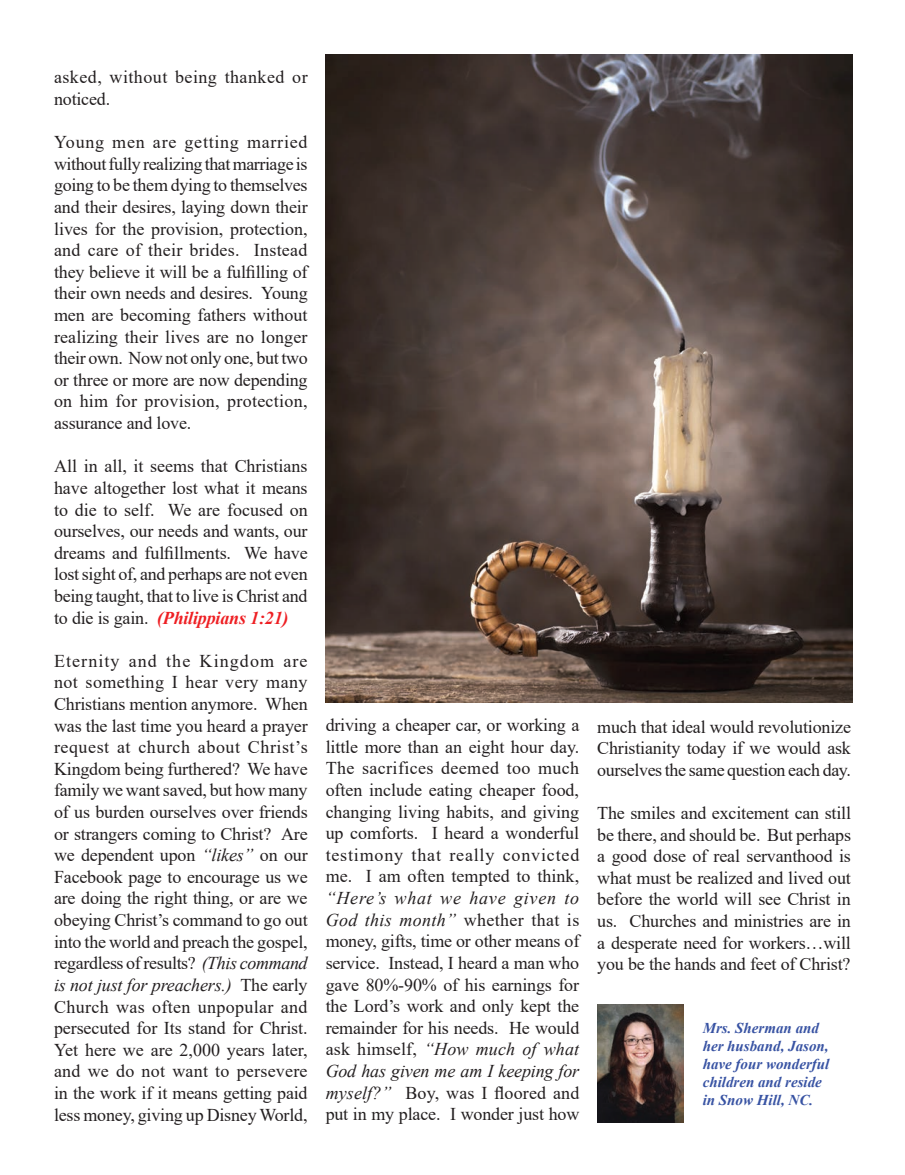
<style>
.page{position:relative;width:905px;height:1175px;background:#fff}
.page>*{position:absolute;margin:0;border:0;box-sizing:border-box;transform-origin:0 0}
.t1{font:18px/21.6px "Times New Roman";letter-spacing:-.01em;color:#231f20;text-align:justify}
.t2{font:18px/21.6px "Times New Roman";letter-spacing:.025em;color:#231f20}
.t3{font:italic 700 15px/18px "Times New Roman";color:#3853a3}
.s1{font-weight:700;font-style:italic;color:#ee1f23}
.s2{font-style:italic}
</style>
<div class="page">
<img style="left:326px;top:54px;width:526px;height:648px">
<img style="left:597px;top:1004px;width:86px;height:118px">
<p class="t2" style="left:54px;top:66px;width:255px">asked, without being thanked or noticed.</p>
<p class="t1" style="left:54px;top:131px;width:255px">Young men are getting married without fully realizing that marriage is going to be them dying to themselves and their desires, laying down their lives for the provision, protection, and care of their brides. Instead they believe it will be a fulfilling of their own needs and desires. Young men are becoming fathers without realizing their lives are no longer their own. Now not only one, but two or three or more are now depending on him for provision, protection, assurance and love.</p>
<p class="t1" style="left:54px;top:455px;width:255px">All in all, it seems that Christians have altogether lost what it means to die to self. We are focused on ourselves, our needs and wants, our dreams and fulfillments. We have lost sight of, and perhaps are not even being taught, that to live is Christ and to die is gain. <span class="s1">(Philippians 1:21)</span></p>
<p class="t1" style="left:54px;top:649px;width:255px">Eternity and the Kingdom are not something I hear very many Christians mention anymore. When was the last time you heard a prayer request at church about Christ’s Kingdom being furthered? We have family we want saved, but how many of us burden ourselves over friends or strangers coming to Christ? Are we dependent upon <span class="s2">“likes”</span> on our Facebook page to encourage us we are doing the right thing, or are we obeying Christ’s command to go out into the world and preach the gospel, regardless of results? <span class="s2">(This command is not just for preachers.)</span> The early Church was often unpopular and persecuted for Its stand for Christ.<br>Yet here we are 2,000 years later, and we do not want to persevere in the work if it means getting paid less money, giving up Disney World,</p>
<p class="t1" style="left:325px;top:714px;width:255px">driving a cheaper car, or working a little more than an eight hour day.<br>The sacrifices deemed too much often include eating cheaper food, changing living habits, and giving up comforts. I heard a wonderful testimony that really convicted me. I am often tempted to think,</p>
<p class="t1" style="left:325px;top:886px;width:255px"><span class="s2">“Here’s what we have given to God this month”</span> whether that is money, gifts, time or other means of service. Instead, I heard a man who gave 80%-90% of his earnings for the Lord’s work and only kept the remainder for his needs. He would ask himself, <span class="s2">“How much of what God has given me am I keeping for myself?”</span> Boy, was I floored and put in my place. I wonder just how</p>
<p class="t1" style="left:597px;top:715px;width:255px">much that ideal would revolutionize Christianity today if we would ask ourselves the same question each day.</p>
<p class="t1" style="left:597px;top:801px;width:255px">The smiles and excitement can still be there, and should be. But perhaps a good dose of real servanthood is what must be realized and lived out before the world will see Christ in us. Churches and ministries are in a desperate need for workers…will you be the hands and feet of Christ?</p>
<p class="t3" style="left:702px;top:1018px;width:128px">Mrs. Sherman and her husband, Jason, have four wonderful children and reside in Snow Hill, NC.</p>
</div>
